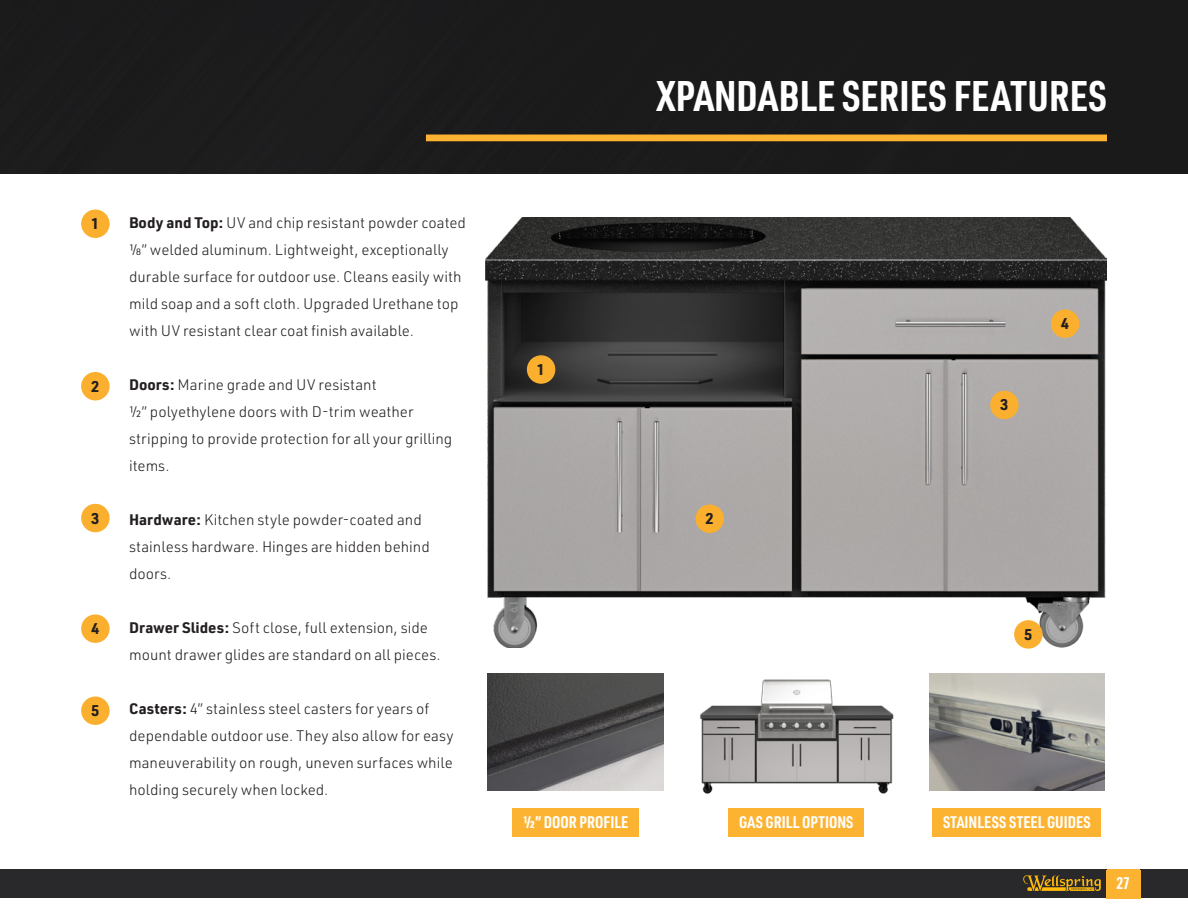
<style>
.page{position:relative;width:1188px;height:918px;background:#fff}
.page>*{position:absolute;margin:0;border:0;box-sizing:border-box;transform-origin:0 0}
.Page_Heading{font:700 42px "URWDIN Cond";color:#fff}
.Labels_11{font:700 16.5px "URWDIN Cond";color:#fff}
.Numerals{font:700 15.3px "URWDIN";color:#231f20}
.Description_Text_2{font:300 15px/27px "URWDIN";color:#231f20}
.s1{font-weight:700}
</style>
<div class="page">
<div style="left:0;top:869px;width:1188px;height:29px;background:#29282b"></div>
<svg style="left:1023px;top:875px;width:78px;height:17px"></svg>
<div style="left:1107px;top:869px;width:33px;height:29px;background:#fcb331"></div>
<div style="left:1106px;top:870px;width:35px;height:29px;background:#fcb331"></div>
<div style="left:0;top:0;width:1188px;height:174px;background:#1a1a1b"></div>
<img style="left:488px;top:673px;width:176px;height:117px">
<div style="left:513px;top:809px;width:126px;height:28px;background:#fcb331"></div>
<img style="left:700px;top:679px;width:194px;height:115px">
<div style="left:729px;top:809px;width:135px;height:28px;background:#fcb331"></div>
<img style="left:929px;top:673px;width:176px;height:117px">
<div style="left:933px;top:809px;width:168px;height:28px;background:#fcb331"></div>
<div style="left:426px;top:135px;width:681px;height:6px;background:#fcb331"></div>
<div style="left:81px;top:210px;width:29px;height:28px;background:#fbaf2e;border-radius:50%"></div>
<div style="left:81px;top:372px;width:29px;height:28px;background:#fbaf2e;border-radius:50%"></div>
<div style="left:81px;top:697px;width:29px;height:28px;background:#fbaf2e;border-radius:50%"></div>
<div style="left:81px;top:614px;width:29px;height:29px;background:#fbaf2e;border-radius:50%"></div>
<div style="left:81px;top:504px;width:29px;height:28px;background:#fbaf2e;border-radius:50%"></div>
<img style="left:486px;top:218px;width:621px;height:429px">
<div style="left:527px;top:355px;width:28px;height:29px;background:#fbaf2e;border-radius:50%"></div>
<div style="left:696px;top:505px;width:28px;height:28px;background:#fbaf2e;border-radius:50%"></div>
<div style="left:1014px;top:620px;width:29px;height:29px;background:#fbaf2e;border-radius:50%"></div>
<div style="left:1051px;top:309px;width:28px;height:29px;background:#fbaf2e;border-radius:50%"></div>
<div style="left:990px;top:391px;width:29px;height:28px;background:#fbaf2e;border-radius:50%"></div>
<p class="Page_Heading" style="left:657px;top:67px;width:452px">XPANDABLE SERIES FEATURES</p>
<p class="Numerals" style="left:91px;top:213px;width:10px">1</p>
<p class="Description_Text_2" style="left:129px;top:209px;width:338px"><span class="s1">Body and Top:</span> UV and chip resistant powder coated 1/8” welded aluminum. Lightweight, exceptionally durable surface for outdoor use. Cleans easily with mild soap and a soft cloth. Upgraded Urethane top with UV resistant clear coat finish available.</p>
<p class="Numerals" style="left:1061px;top:313px;width:10px">4</p>
<p class="Numerals" style="left:537px;top:359px;width:10px">1</p>
<p class="Numerals" style="left:91px;top:376px;width:10px">2</p>
<p class="Description_Text_2" style="left:129px;top:371px;width:325px"><span class="s1">Doors:</span> Marine grade and UV resistant<br>1/2” polyethylene doors with D-trim weather stripping to provide protection for all your grilling items.</p>
<p class="Numerals" style="left:1000px;top:394px;width:10px">3</p>
<p class="Numerals" style="left:91px;top:508px;width:10px">3</p>
<p class="Description_Text_2" style="left:129px;top:506px;width:302px"><span class="s1">Hardware:</span> Kitchen style powder-coated and stainless hardware. Hinges are hidden behind doors.</p>
<p class="Numerals" style="left:705px;top:508px;width:10px">2</p>
<p class="Numerals" style="left:91px;top:618px;width:10px">4</p>
<p class="Numerals" style="left:91px;top:700px;width:10px">5</p>
<p class="Description_Text_2" style="left:129px;top:614px;width:313px"><span class="s1">Drawer Slides:</span> Soft close, full extension, side mount drawer glides are standard on all pieces.</p>
<p class="Description_Text_2" style="left:129px;top:695px;width:326px"><span class="s1">Casters:</span> 4” stainless steel casters for years of dependable outdoor use. They also allow for easy maneuverability on rough, uneven surfaces while holding securely when locked.</p>
<p class="Numerals" style="left:1024px;top:624px;width:10px">5</p>
<p class="Labels_11" style="left:523px;top:811px;width:107px">½” DOOR PROFILE</p>
<p class="Labels_11" style="left:739px;top:811px;width:116px">GAS GRILL OPTIONS</p>
<p class="Labels_11" style="left:943px;top:811px;width:149px">STAINLESS STEEL GUIDES</p>
<p class="Labels_11" style="left:1116px;top:872px;width:15px">27</p>
</div>
